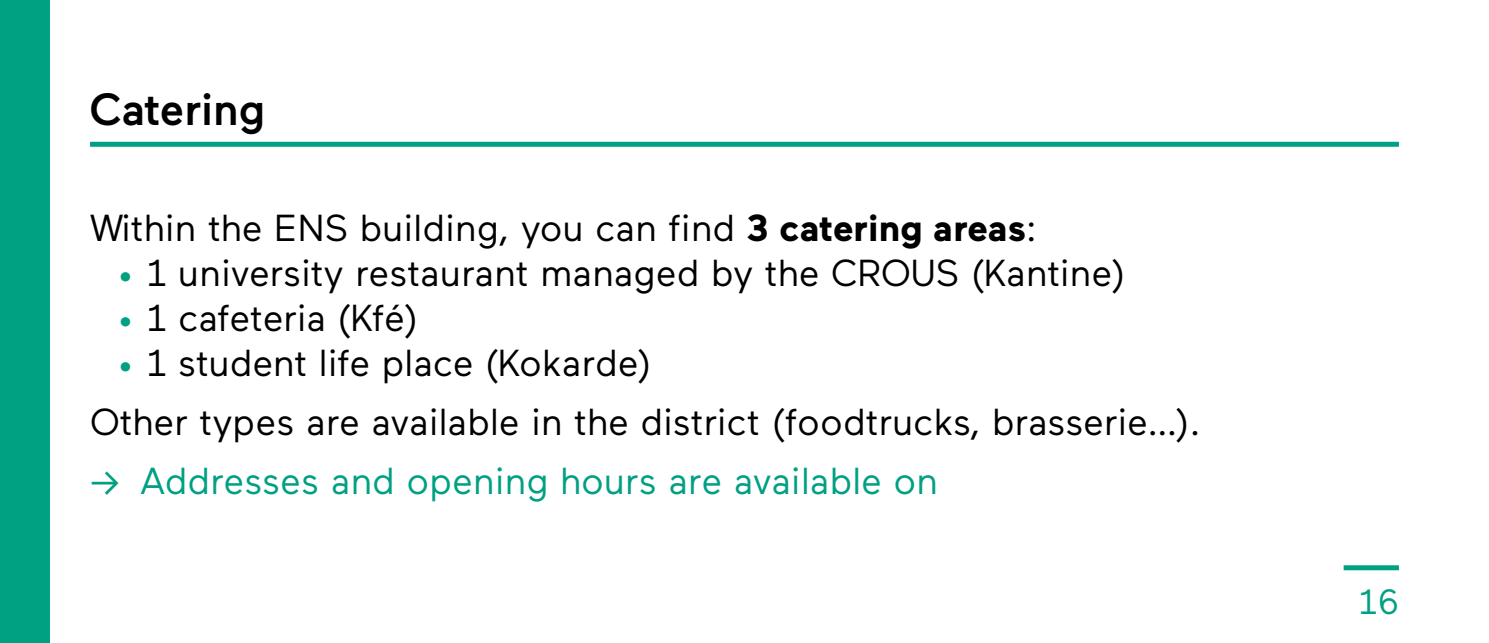
<style>
.page{position:relative;width:1489px;height:643px;background:#fff}
.page>*{position:absolute;margin:0;border:0;box-sizing:border-box;transform-origin:0 0}
.t1{font:500 45px "Maax";color:#000}
.t2{font:37.5px/59.2px "Maax";color:#000}
.t3{font:37.5px "Maax";color:#00a082}
.t4{font:35px "Maax";color:#00a082}
.s1{font-weight:700}
.s2{font-size:35px;color:#00a082}
</style>
<div class="page">
<div style="left:0;top:0;width:50px;height:643px;background:#00a082"></div>
<div style="left:90px;top:142px;width:1308px;height:5px;background:#00a082"></div>
<div style="left:1343px;top:565px;width:55px;height:5px;background:#00a082"></div>
<p class="t1" style="left:90px;top:85px;width:177px">Catering</p>
<p class="t2" style="left:90px;top:199px;width:948px">Within the ENS building, you can find <span class="s1">3 catering areas</span>:</p>
<p class="t2" style="left:118px;top:244px;width:1008px"><span class="s2">•</span> 1 university restaurant managed by the CROUS (Kantine)</p>
<p class="t2" style="left:118px;top:289px;width:301px"><span class="s2">•</span> 1 cafeteria (Kfé)</p>
<p class="t2" style="left:90px;top:334px;width:1112px;text-indent:28px"><span class="s2">•</span> 1 student life place (Kokarde)<br>Other types are available in the district (foodtrucks, brasserie…).</p>
<p class="t3" style="left:90px;top:461px;width:849px">Ǖ Addresses and opening hours are available on</p>
<p class="t4" style="left:1358px;top:583px;width:42px">16</p>
</div>
